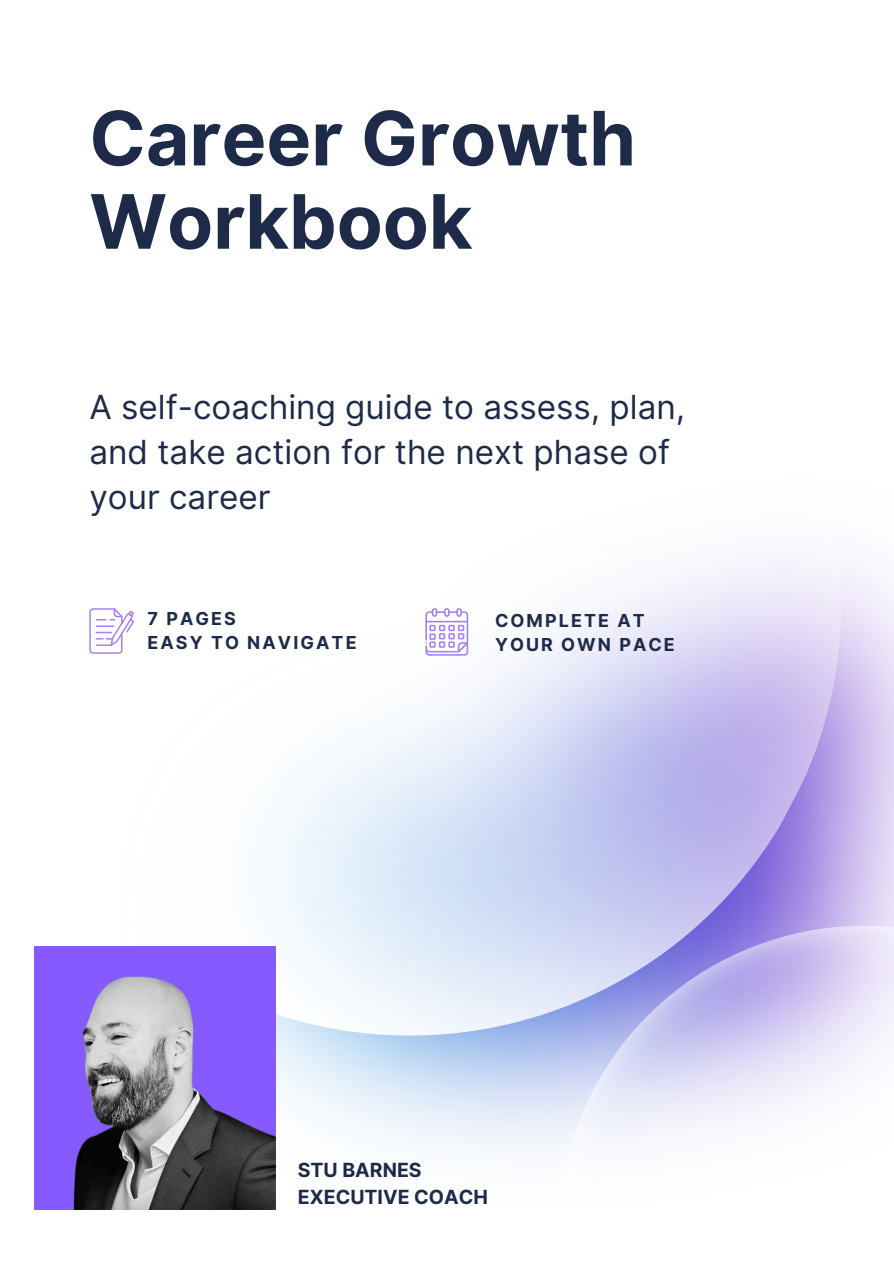
<style>
.page{position:relative;width:894px;height:1264px;background:#fff}
.page>*{position:absolute;margin:0;border:0;box-sizing:border-box;transform-origin:0 0}
.t1{font:700 75px/83.2px "Inter";color:#1e2b48}
.t2{font:33.15px/45px "Inter";color:#1e2b48}
.t3{font:700 19.5px "Inter";color:#1e2b48}
.t4{font:700 17.85px/24.3px "Inter";letter-spacing:.115em;color:#1e2b48}
</style>
<div class="page">
<svg style="left:34px;top:561px;width:859px;height:623px"></svg>
<svg style="left:425px;top:608px;width:43px;height:47px"></svg>
<svg style="left:558px;top:925px;width:335px;height:259px"></svg>
<svg style="left:89px;top:608px;width:45px;height:45px"></svg>
<img style="left:35px;top:946px;width:241px;height:263px">
<p class="t1" style="left:89px;top:96px;width:548px">Career Growth<br>Workbook</p>
<p class="t2" style="left:89px;top:384px;width:597px">A self-coaching guide to assess, plan, and take action for the next phase of your career</p>
<h1 class="t4" style="left:147px;top:606px;width:90px">7 PAGES</h1>
<h2 class="t4" style="left:147px;top:630px;width:210px">EASY TO NAVIGATE</h2>
<p class="t4" style="left:495px;top:608px;width:181px">COMPLETE AT<br>YOUR OWN PACE</p>
<p class="t3" style="left:298px;top:1158px;width:125px">STU BARNES</p>
<p class="t3" style="left:298px;top:1185px;width:191px">EXECUTIVE COACH</p>
</div>
